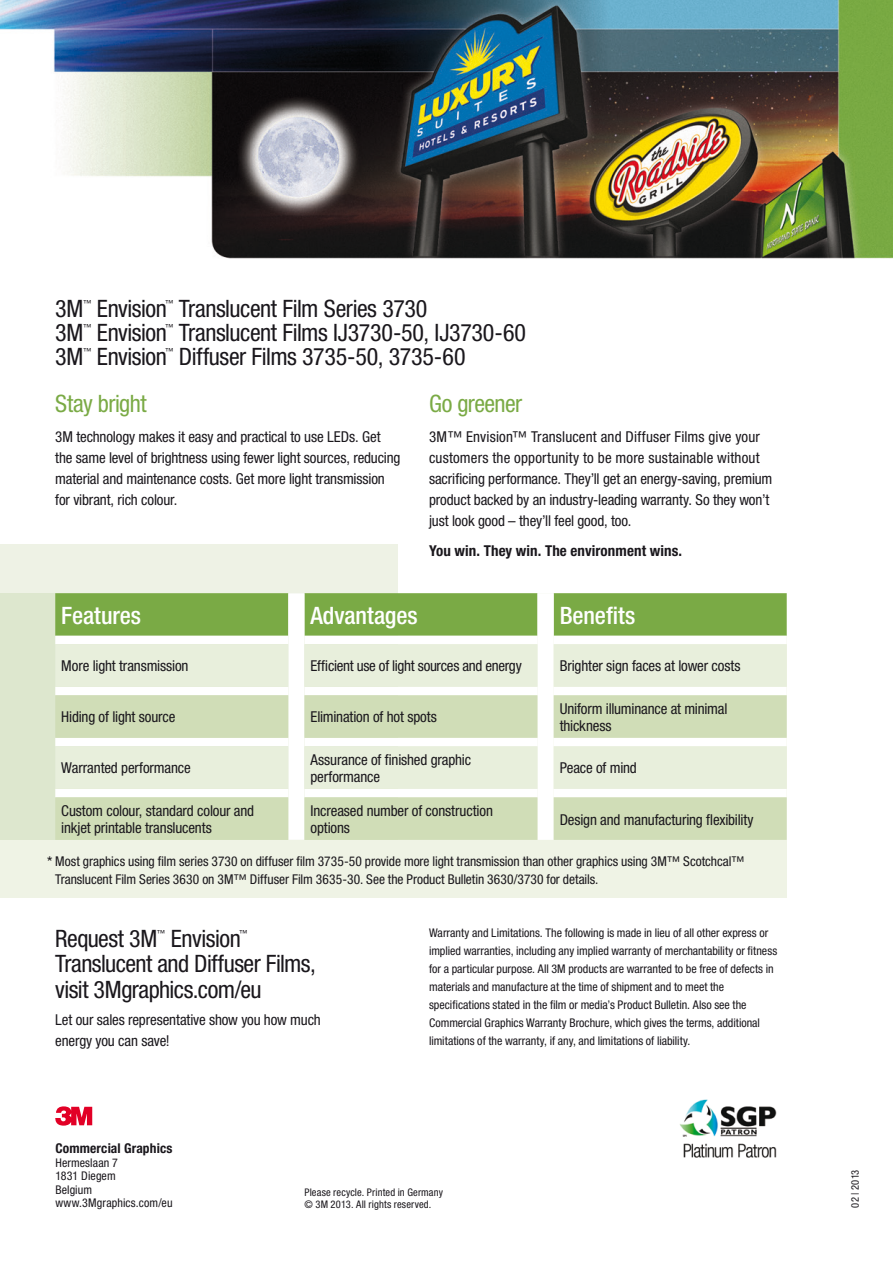
<style>
.page{position:relative;width:893px;height:1263px;background:#fff}
.page>*{position:absolute;margin:0;border:0;box-sizing:border-box;transform-origin:0 0}
.t1{font:condensed 24px/25.5px "Helvetica Neue LT";letter-spacing:-.02em;color:#1a171c}
.t2{font:500 condensed 24px "Helvetica Neue LT";color:#fff}
.t3{font:condensed 24px "Helvetica Neue LT";letter-spacing:-.025em;color:#7aaa45}
.t4{font:condensed 15px/21px "Helvetica Neue LT";letter-spacing:-.01em;color:#1a171c}
.t5{font:700 condensed 15px "Helvetica Neue LT";letter-spacing:.005em;color:#1a171c}
.t6{font:condensed 13.5px/18px "Helvetica Neue LT";letter-spacing:-.005em;color:#1a171c}
.t7{font:700 condensed 13.5px "Helvetica Neue LT";letter-spacing:.01em;color:#1a171c}
.t8{font:condensed 12px/18px "Helvetica Neue LT";color:#1a171c}
.t9{font:condensed 10.5px/12px "Helvetica Neue LT";letter-spacing:.015em;color:#1a171c}
.t10{font:condensed 8.4px "Helvetica Neue LT";color:#1a171c}
</style>
<div class="page">
<img style="left:0;top:0;width:893px;height:1126px">
<div style="left:0;top:593px;width:787px;height:304px;background:#eff3e5"></div>
<div style="left:0;top:544px;width:398px;height:49px;background:#eef2e5"></div>
<div style="left:0;top:593px;width:398px;height:247px;background:#dde7ce"></div>
<svg style="left:55px;top:1106px;width:37px;height:19px"></svg>
<img style="left:675px;top:1097px;width:112px;height:61px">
<div style="left:55px;top:593px;width:732px;height:43px;background:#7aaa45"></div>
<svg style="left:288px;top:593px;width:266px;height:43px;background:#8cb55e"></svg>
<div style="left:55px;top:636px;width:732px;height:8px;background:#fff"></div>
<svg style="left:55px;top:644px;width:732px;height:51px;fill:#e8efdc"></svg>
<svg style="left:55px;top:695px;width:732px;height:145px;fill:#d0ddb7"></svg>
<h1 class="t1" style="left:55px;top:295px;width:30px">3M</h1>
<p class="t10" style="left:83px;top:298px;width:10px">™</p>
<h1 class="t1" style="left:97px;top:295px;width:72px">Envision</h1>
<p class="t10" style="left:165px;top:298px;width:10px">™</p>
<h1 class="t1" style="left:179px;top:295px;width:250px">Translucent Film Series 3730</h1>
<h1 class="t1" style="left:55px;top:319px;width:30px">3M</h1>
<p class="t10" style="left:83px;top:322px;width:10px">™</p>
<h1 class="t1" style="left:97px;top:319px;width:72px">Envision</h1>
<p class="t10" style="left:165px;top:322px;width:10px">™</p>
<h1 class="t1" style="left:179px;top:319px;width:349px">Translucent Films IJ3730-50, IJ3730-60</h1>
<h1 class="t1" style="left:55px;top:343px;width:30px">3M</h1>
<p class="t10" style="left:83px;top:346px;width:10px">™</p>
<h1 class="t1" style="left:97px;top:343px;width:72px">Envision</h1>
<p class="t10" style="left:165px;top:346px;width:10px">™</p>
<h1 class="t1" style="left:179px;top:343px;width:288px">Diffuser Films 3735-50, 3735-60</h1>
<h1 class="t3" style="left:55px;top:390px;width:93px">Stay bright</h1>
<p class="t4" style="left:55px;top:426px;width:347px">3M technology makes it easy and practical to use LEDs. Get the same level of brightness using fewer light sources, reducing material and maintenance costs. Get more light transmission for vibrant, rich colour.</p>
<h1 class="t3" style="left:429px;top:390px;width:95px">Go greener</h1>
<p class="t4" style="left:429px;top:426px;width:345px">3M™ Envision™ Translucent and Diffuser Films give your customers the opportunity to be more sustainable without sacrificing performance. They’ll get an energy-saving, premium product backed by an industry-leading warranty. So they won’t just look good – they’ll feel good, too.</p>
<p class="t5" style="left:429px;top:541px;width:254px">You win. They win. The environment wins.</p>
<h1 class="t2" style="left:61px;top:601px;width:81px">Features</h1>
<h1 class="t2" style="left:310px;top:601px;width:109px">Advantages</h1>
<h1 class="t2" style="left:560px;top:601px;width:77px">Benefits</h1>
<p class="t4" style="left:61px;top:655px;width:129px">More light transmission</p>
<p class="t4" style="left:310px;top:655px;width:213px">Efficient use of light sources and energy</p>
<p class="t4" style="left:560px;top:655px;width:182px">Brighter sign faces at lower costs</p>
<p class="t4" style="left:61px;top:706px;width:116px">Hiding of light source</p>
<p class="t4" style="left:310px;top:706px;width:128px">Elimination of hot spots</p>
<p class="t4" style="left:560px;top:700px;width:169px;line-height:16.5px">Uniform illuminance at minimal thickness</p>
<p class="t4" style="left:61px;top:758px;width:131px">Warranted performance</p>
<p class="t4" style="left:310px;top:752px;width:162px;line-height:16.5px">Assurance of finished graphic performance</p>
<p class="t4" style="left:560px;top:758px;width:79px">Peace of mind</p>
<p class="t4" style="left:61px;top:803px;width:194px;line-height:16.5px">Custom colour, standard colour and inkjet printable translucents</p>
<p class="t4" style="left:310px;top:803px;width:184px;line-height:16.5px">Increased number of construction options</p>
<p class="t4" style="left:560px;top:809px;width:196px">Design and manufacturing flexibility</p>
<p class="t6" style="left:55px;top:852px;width:691px">Most graphics using film series 3730 on diffuser film 3735-50 provide more light transmission than other graphics using 3M™ Scotchcal™<br>Translucent Film Series 3630 on 3M™ Diffuser Film 3635-30. See the Product Bulletin 3630/3730 for details.</p>
<p class="t4" style="left:47px;top:851px;width:7px">*</p>
<h1 class="t1" style="left:55px;top:925px;width:104px">Request 3M</h1>
<p class="t10" style="left:157px;top:928px;width:10px">™</p>
<h1 class="t1" style="left:171px;top:925px;width:72px">Envision</h1>
<p class="t10" style="left:239px;top:928px;width:10px">™</p>
<h1 class="t1" style="left:55px;top:951px;width:262px">Translucent and Diffuser Films, visit 3Mgraphics.com/eu</h1>
<p class="t4" style="left:55px;top:1009px;width:267px">Let our sales representative show you how much energy you can save!</p>
<p class="t8" style="left:429px;top:924px;width:350px">Warranty and Limitations. The following is made in lieu of all other express or implied warranties, including any implied warranty of merchantability or fitness for a particular purpose. All 3M products are warranted to be free of defects in materials and manufacture at the time of shipment and to meet the specifications stated in the film or media’s Product Bulletin. Also see the Commercial Graphics Warranty Brochure, which gives the terms, additional limitations of the warranty, if any, and limitations of liability.</p>
<p class="t7" style="left:55px;top:1140px;width:119px">Commercial Graphics</p>
<p class="t8" style="left:55px;top:1156px;width:119px;line-height:13.5px">Hermeslaan 7<br>1831 Diegem<br>Belgium www.3Mgraphics.com/eu</p>
<p class="t9" style="left:304px;top:1186px;width:140px">Please recycle. Printed in Germany © 3M 2013. All rights reserved.</p>
<p class="t9" style="left:849px;top:1208px;width:39px;rotate:-90deg">02 | 2013</p>
</div>
